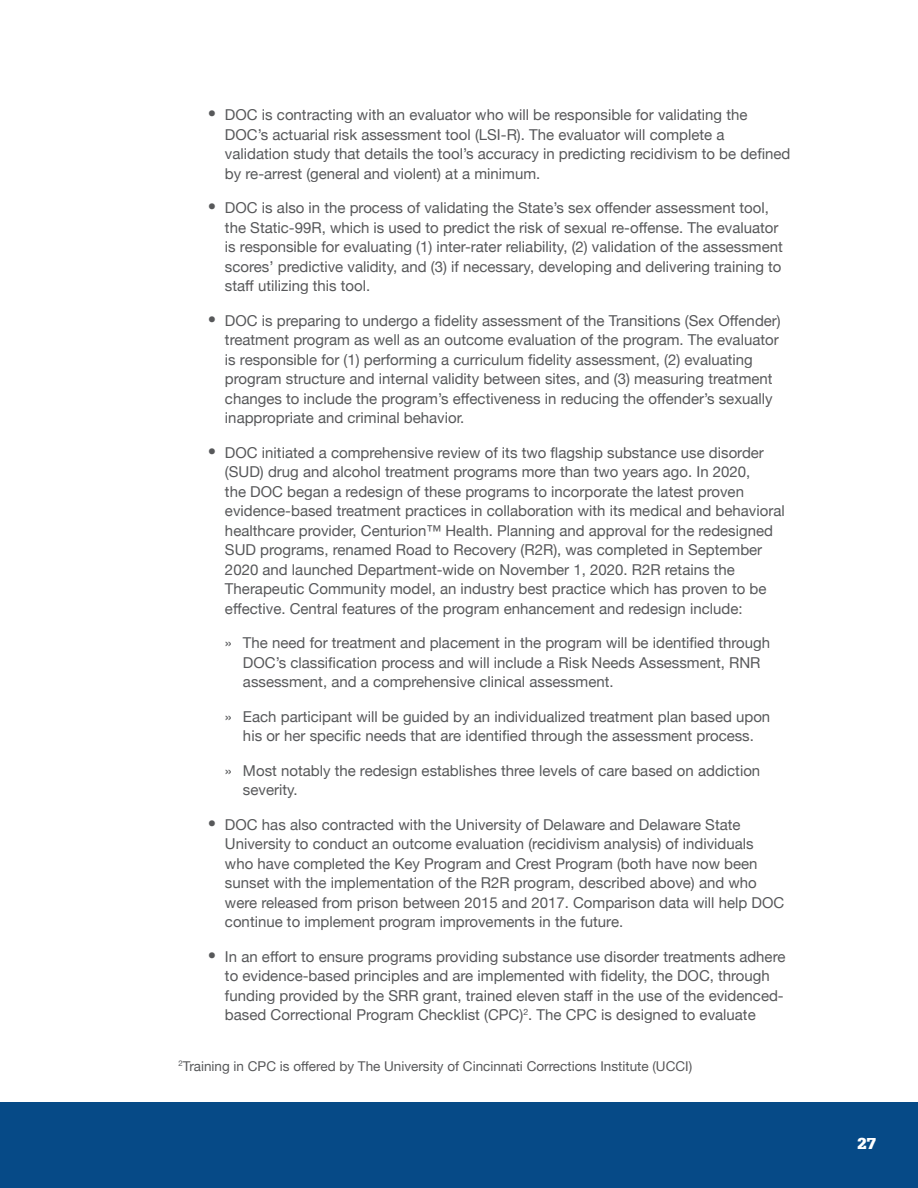
<style>
.page{position:relative;width:918px;height:1188px;background:#fff}
.page>*{position:absolute;margin:0;border:0;box-sizing:border-box;transform-origin:0 0}
.t1{font:700 16.5px "Serifa";color:#fff}
.t2{font:15px/19.5px "Helvetica Neue";color:#57585a}
.t3{font:13.5px "Helvetica Neue";color:#57585a}
.s1{font-size:27px}
</style>
<div class="page">
<div style="left:0;top:1102px;width:918px;height:86px;background:#064a87"></div>
<p class="t2" style="left:225px;top:106px;width:567px;text-indent:-18px"><span class="s1">•</span> DOC is contracting with an evaluator who will be responsible for validating the DOC’s actuarial risk assessment tool (LSI-R). The evaluator will complete a validation study that details the tool’s accuracy in predicting recidivism to be defined by re-arrest (general and violent) at a minimum.</p>
<p class="t2" style="left:225px;top:199px;width:559px;text-indent:-18px"><span class="s1">•</span> DOC is also in the process of validating the State’s sex offender assessment tool, the Static-99R, which is used to predict the risk of sexual re-offense. The evaluator is responsible for evaluating (1) inter-rater reliability, (2) validation of the assessment scores’ predictive validity, and (3) if necessary, developing and delivering training to staff utilizing this tool.</p>
<p class="t2" style="left:225px;top:311px;width:557px;text-indent:-18px"><span class="s1">•</span> DOC is preparing to undergo a fidelity assessment of the Transitions (Sex Offender) treatment program as well as an outcome evaluation of the program. The evaluator is responsible for (1) performing a curriculum fidelity assessment, (2) evaluating program structure and internal validity between sites, and (3) measuring treatment changes to include the program’s effectiveness in reducing the offender’s sexually inappropriate and criminal behavior.</p>
<p class="t2" style="left:225px;top:443px;width:561px;text-indent:-18px"><span class="s1">•</span> DOC initiated a comprehensive review of its two flagship substance use disorder (SUD) drug and alcohol treatment programs more than two years ago. In 2020,<br>the DOC began a redesign of these programs to incorporate the latest proven evidence-based treatment practices in collaboration with its medical and behavioral healthcare provider, Centurion™ Health. Planning and approval for the redesigned SUD programs, renamed Road to Recovery (R2R), was completed in September 2020 and launched Department-wide on November 1, 2020. R2R retains the Therapeutic Community model, an industry best practice which has proven to be effective. Central features of the program enhancement and redesign include:</p>
<p class="t2" style="left:243px;top:634px;width:529px;text-indent:-18px">» The need for treatment and placement in the program will be identified through<br>DOC’s classification process and will include a Risk Needs Assessment, RNR assessment, and a comprehensive clinical assessment.</p>
<p class="t2" style="left:225px;top:707px;width:547px;text-align:center">» Each participant will be guided by an individualized treatment plan based upon his or her specific needs that are identified through the assessment process.</p>
<p class="t2" style="left:243px;top:761px;width:519px;text-indent:-18px">» Most notably the redesign establishes three levels of care based on addiction severity.</p>
<p class="t2" style="left:225px;top:815px;width:561px;text-indent:-18px"><span class="s1">•</span> DOC has also contracted with the University of Delaware and Delaware State University to conduct an outcome evaluation (recidivism analysis) of individuals who have completed the Key Program and Crest Program (both have now been sunset with the implementation of the R2R program, described above) and who were released from prison between 2015 and 2017. Comparison data will help DOC continue to implement program improvements in the future.</p>
<p class="t2" style="left:225px;top:947px;width:562px;text-indent:-18px"><span class="s1">•</span> In an effort to ensure programs providing substance use disorder treatments adhere to evidence-based principles and are implemented with fidelity, the DOC, through funding provided by the SRR grant, trained eleven staff in the use of the evidenced&shy;based Correctional Program Checklist (CPC)<sup>2</sup>. The CPC is designed to evaluate</p>
<p class="t3" style="left:178px;top:1056px;width:515px"><sup>2</sup>Training in CPC is offered by The University of Cincinnati Corrections Institute (UCCI)</p>
<p class="t1" style="left:858px;top:1134px;width:20px">27</p>
</div>
